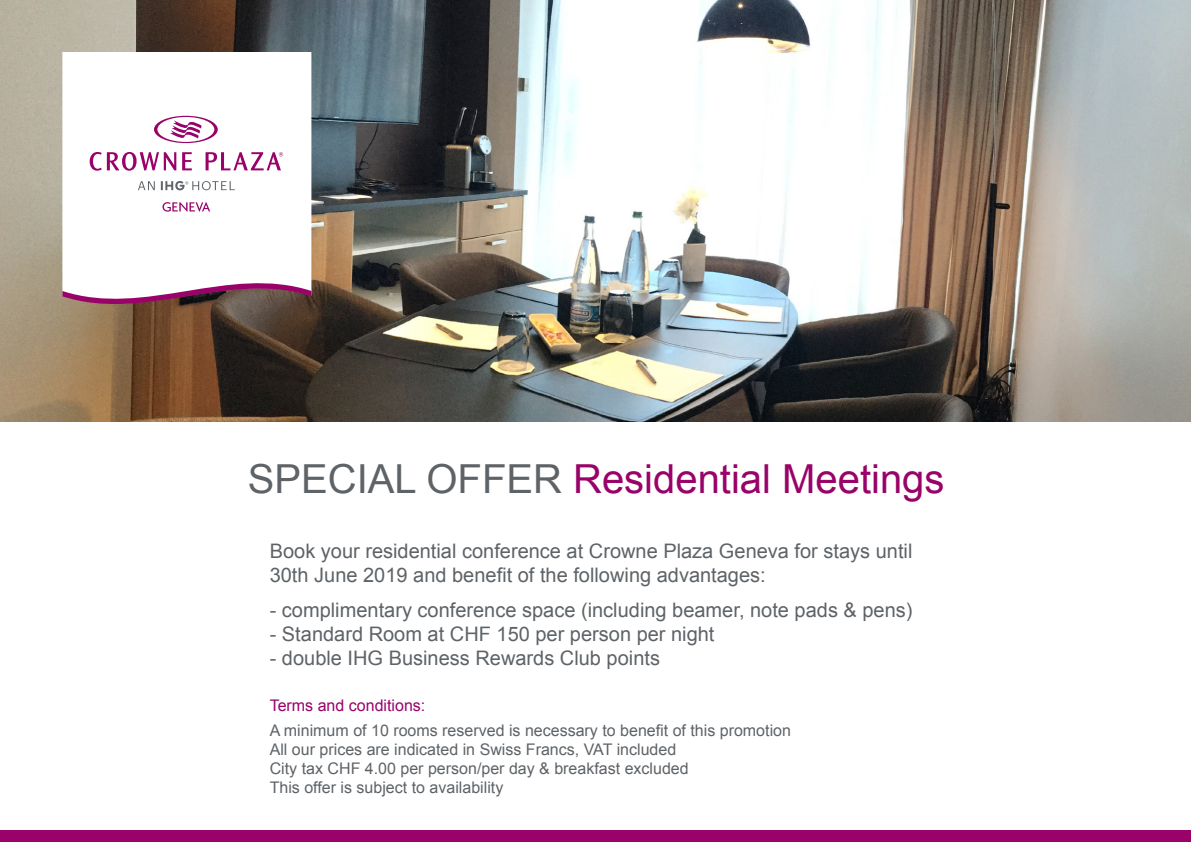
<style>
.page{position:relative;width:1191px;height:842px;background:#fff}
.page>*{position:absolute;margin:0;border:0;box-sizing:border-box;transform-origin:0 0}
.t1{font:40px "Arial";color:#990269}
.t2{font:20px/24px "Arial";color:#5e6367}
.t3{font:16px "Arial";color:#5e6367}
.t4{font:16px "Arial";color:#990269}
.s1{color:#5e6367}
</style>
<div class="page">
<img style="left:0;top:0;width:1191px;height:421px">
<svg style="left:62px;top:53px;width:249px;height:211px"></svg>
<svg style="left:62px;top:264px;width:249px;height:39px"></svg>
<svg style="left:182px;top:152px;width:10px;height:18px"></svg>
<svg style="left:90px;top:152px;width:86px;height:19px"></svg>
<svg style="left:205px;top:152px;width:78px;height:18px"></svg>
<svg style="left:138px;top:181px;width:97px;height:9px"></svg>
<svg style="left:162px;top:202px;width:48px;height:10px"></svg>
<svg style="left:154px;top:116px;width:64px;height:27px"></svg>
<div style="left:0;top:831px;width:1191px;height:11px;background:#990269"></div>
<p class="t1" style="left:248px;top:453px;width:698px"><span class="s1">SPECIAL OFFER</span> Residential Meetings</p>
<p class="t2" style="left:270px;top:539px;width:644px">Book your residential conference at Crowne Plaza Geneva for stays until<br>30th June 2019 and benefit of the following advantages:</p>
<p class="t2" style="left:270px;top:598px;width:644px">- complimentary conference space (including beamer, note pads &amp; pens)</p>
<p class="t2" style="left:270px;top:622px;width:446px">- Standard Room at CHF 150 per person per night</p>
<p class="t2" style="left:270px;top:646px;width:392px">- double IHG Business Rewards Club points</p>
<p class="t4" style="left:270px;top:695px;width:157px">Terms and conditions:</p>
<p class="t3" style="left:270px;top:719px;width:523px">A minimum of 10 rooms reserved is necessary to benefit of this promotion</p>
<p class="t3" style="left:270px;top:739px;width:408px">All our prices are indicated in Swiss Francs, VAT included</p>
<p class="t3" style="left:270px;top:758px;width:420px">City tax CHF 4.00 per person/per day &amp; breakfast excluded</p>
<p class="t3" style="left:270px;top:777px;width:235px">This offer is subject to availability</p>
</div>
